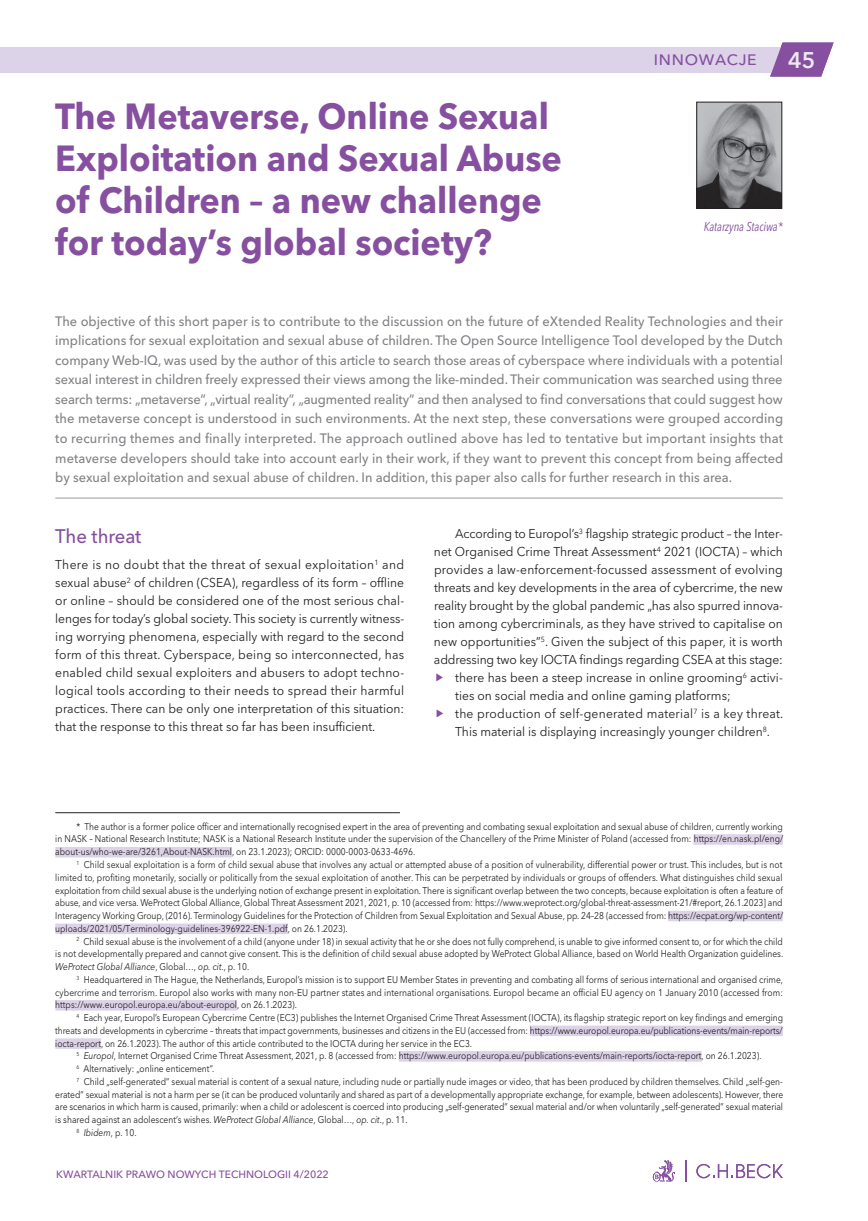
<style>
.page{position:relative;width:868px;height:1221px;background:#fff}
.page>*{position:absolute;margin:0;border:0;box-sizing:border-box;transform-origin:0 0}
.t1{font:700 36px/42px "Avenir Next LT Pro";color:#864f9f;scale:.95 1}
.t2{font:600 22.5px "Avenir Next LT Pro";color:#eee8f2}
.t3{font:500 19.5px "Avenir Next LT Pro";letter-spacing:-.005em;color:#864f9f;scale:.95 1}
.t4{font:500 15px "Avenir Next LT Pro";letter-spacing:.05em;color:#864f9f;scale:1.05 1}
.t5{font:500 13.5px/19.5px "Avenir Next LT Pro";color:#808285;text-align:justify;scale:.95 1}
.t6{font:12.75px/18px "Avenir Next LT Pro";color:#231f20;text-align:justify;scale:.95 1}
.t7{font:12.75px "Avenir Next LT Pro";letter-spacing:.02em;color:#231f20;scale:.95 1}
.t8{font:italic condensed 12.75px "Avenir Next LT Pro";color:#864f9f;scale:.95 1}
.t9{font:500 10.5px "Avenir Next LT Pro";color:#864f9f}
.t10{font:9.75px/12.8px "Avenir Next LT Pro";color:#231f20;text-align:justify;scale:.87 1}
.t11{font:italic 9.75px "Avenir Next LT Pro";color:#231f20;scale:.87 1}
.s1{font-style:italic}
.s2{font-style:normal}
</style>
<div class="page">
<div style="left:0;top:47px;width:782px;height:25px;background:#ddd3e8"></div>
<svg style="left:770px;top:43px;width:63px;height:34px"></svg>
<svg style="left:652px;top:1160px;width:23px;height:21px"></svg>
<svg style="left:696px;top:1163px;width:86px;height:15px"></svg>
<svg style="left:685px;top:1160px;width:1px;height:21px"></svg>
<hr style="left:55px;top:497px;width:727px;height:2px;background:#bcbdc0">
<hr style="left:55px;top:812px;width:345px;height:1px;background:#231f20">
<div style="left:693px;top:834px;width:89px;height:10px;background:#ddd3e8"></div>
<div style="left:55px;top:847px;width:177px;height:10px;background:#ddd3e8"></div>
<div style="left:668px;top:910px;width:114px;height:11px;background:#ddd3e8"></div>
<div style="left:55px;top:923px;width:233px;height:11px;background:#ddd3e8"></div>
<div style="left:55px;top:1000px;width:182px;height:10px;background:#ddd3e8"></div>
<div style="left:530px;top:1025px;width:252px;height:11px;background:#ddd3e8"></div>
<div style="left:55px;top:1038px;width:46px;height:10px;background:#ddd3e8"></div>
<div style="left:399px;top:1051px;width:302px;height:10px;background:#ddd3e8"></div>
<img style="left:698px;top:104px;width:81px;height:103px">
<div style="left:696px;top:102px;width:85px;height:107px;border:1px solid #231f20"></div>
<h1 class="t1" style="left:55px;top:95px;width:535px">The Metaverse, Online Sexual<br>Exploitation and Sexual Abuse of Children – a new challenge for today’s global society?</h1>
<h3 class="t4" style="left:578px;top:51px;width:171px">DANE I PRYWATNOŚĆ</h3>
<h2 class="t2" style="left:787px;top:46px;width:29px">45</h2>
<h3 class="t4" style="left:653px;top:51px;width:100px">INNOWACJE</h3>
<h3 class="t8" style="left:703px;top:219px;width:85px">Katarzyna Staciwa*</h3>
<p class="t5" style="left:55px;top:311px;width:767px">The objective of this short paper is to contribute to the discussion on the future of eXtended Reality Technologies and their implications for sexual exploitation and sexual abuse of children. The Open Source Intelligence Tool developed by the Dutch company Web-IQ, was used by the author of this article to search those areas of cyberspace where individuals with a potential sexual interest in children freely expressed their views among the like-minded. Their communication was searched using three search terms: „metaverse”, „virtual reality”, „augmented reality” and then analysed to find conversations that could suggest how the metaverse concept is understood in such environments. At the next step, these conversations were grouped according to recurring themes and finally interpreted. The approach outlined above has led to tentative but important insights that metaverse developers should take into account early in their work, if they want to prevent this concept from being affected by sexual exploitation and sexual abuse of children. In addition, this paper also calls for further research in this area.</p>
<h3 class="t3" style="left:55px;top:524px;width:92px">The threat</h3>
<p class="t6" style="left:55px;top:556px;width:369px">There is no doubt that the threat of sexual exploitation<sup>1</sup> and sexual abuse<sup>2</sup> of children (CSEA), regardless of its form – offline or online – should be considered one of the most serious chal&shy;lenges for today’s global society. This society is currently witness&shy;ing worrying phenomena, especially with regard to the second form of this threat. Cyberspace, being so interconnected, has enabled child sexual exploiters and abusers to adopt techno&shy;logical tools according to their needs to spread their harmful practices. There can be only one interpretation of this situation: that the response to this threat so far has been insufficient.</p>
<h3 class="t6" style="left:455px;top:525px;width:346px">According to Europol’s<sup>3</sup> flagship strategic product – the Inter-</h3>
<h3 class="t6" style="left:434px;top:543px;width:368px">net Organised Crime Threat Assessment<sup>4</sup> 2021 (IOCTA) – which</h3>
<h3 class="t6" style="left:434px;top:561px;width:369px">provides a law-enforcement-focussed assessment of evolving</h3>
<h3 class="t6" style="left:434px;top:579px;width:368px">threats and key developments in the area of cybercrime, the new</h3>
<h3 class="t6" style="left:434px;top:597px;width:369px">reality brought by the global pandemic „has also spurred innova-</h3>
<h3 class="t6" style="left:434px;top:615px;width:369px">tion among cybercriminals, as they have strived to capitalise on</h3>
<h3 class="t6" style="left:434px;top:633px;width:369px">new opportunities”<sup>5</sup>. Given the subject of this paper, it is worth</h3>
<h3 class="t6" style="left:434px;top:651px;width:368px">addressing two key IOCTA findings regarding CSEA at this stage:</h3>
<h3 class="t6" style="left:455px;top:669px;width:346px">there has been a steep increase in online grooming<sup>6</sup> activi-</h3>
<h3 class="t6" style="left:455px;top:687px;width:291px">ties on social media and online gaming platforms;</h3>
<h3 class="t7" style="left:455px;top:706px;width:347px">the production of self-generated material<sup>7</sup> is a key threat.</h3>
<h3 class="t6" style="left:455px;top:723px;width:333px">This material is displaying increasingly younger children<sup>8</sup>.</h3>
<p class="t10" style="left:55px;top:820px;width:838px;text-indent:21px">* The author is a former police officer and internationally recognised expert in the area of preventing and combating sexual exploitation and sexual abuse of children, currently working in NASK – National Research Institute; NASK is a National Research Institute under the supervision of the Chancellery of the Prime Minister of Poland (accessed from: https://en.nask.pl/eng/ about-us/who-we-are/3261,About-NASK.html, on 23.1.2023); ORCID: 0000-0003-0633-4696.</p>
<p class="t10" style="left:55px;top:858px;width:838px;text-indent:21px"><sup>1</sup> Child sexual exploitation is a form of child sexual abuse that involves any actual or attempted abuse of a position of vulnerability, differential power or trust. This includes, but is not limited to, profiting monetarily, socially or politically from the sexual exploitation of another. This can be perpetrated by individuals or groups of offenders. What distinguishes child sexual exploitation from child sexual abuse is the underlying notion of exchange present in exploitation. There is significant overlap between the two concepts, because exploitation is often a feature of abuse, and vice versa. WeProtect Global Alliance, Global Threat Assessment 2021, 2021, p. 10 (accessed from: https://www.weprotect.org/global-threat-assessment-21/#report, 26.1.2023] and Interagency Working Group, (2016). Terminology Guidelines for the Protection of Children from Sexual Exploitation and Sexual Abuse, pp. 24–28 (accessed from: https://ecpat.org/wp-content/ uploads/2021/05/Terminology-guidelines-396922-EN-1.pdf, on 26.1.2023).</p>
<p class="t10" style="left:55px;top:934px;width:838px;text-indent:21px"><sup>2</sup> Child sexual abuse is the involvement of a child (anyone under 18) in sexual activity that he or she does not fully comprehend, is unable to give informed consent to, or for which the child is not developmentally prepared and cannot give consent. This is the definition of child sexual abuse adopted by WeProtect Global Alliance, based on World Health Organization guidelines.<br><span class="s1">WeProtect Global Alliance</span>, Global…, <span class="s1">op. cit</span>., p. 10.</p>
<p class="t10" style="left:55px;top:973px;width:838px;text-indent:21px"><sup>3</sup> Headquartered in The Hague, the Netherlands, Europol’s mission is to support EU Member States in preventing and combating all forms of serious international and organised crime, cybercrime and terrorism. Europol also works with many non-EU partner states and international organisations. Europol became an official EU agency on 1 January 2010 (accessed from: https://www.europol.europa.eu/about-europol, on 26.1.2023).</p>
<p class="t10" style="left:77px;top:1011px;width:813px"><sup>4</sup> Each year, Europol’s European Cybercrime Centre (EC3) publishes the Internet Organised Crime Threat Assessment (IOCTA), its flagship strategic report on key findings and emerging</p>
<p class="t10" style="left:55px;top:1024px;width:837px">threats and developments in cybercrime – threats that impact governments, businesses and citizens in the EU (accessed from: https://www.europol.europa.eu/publications-events/main-reports/</p>
<p class="t10" style="left:55px;top:1036px;width:480px">iocta-report, on 26.1.2023). The author of this article contributed to the IOCTA during her service in the EC3.</p>
<p class="t10" style="left:77px;top:1049px;width:788px"><sup>5</sup> <span class="s1">Europol</span>, Internet Organised Crime Threat Assessment, 2021, p. 8 (accessed from: https://www.europol.europa.eu/publications-events/main-reports/iocta-report, on 26.1.2023).</p>
<p class="t10" style="left:77px;top:1062px;width:160px"><sup>6</sup> Alternatively: „online enticement”.</p>
<p class="t10" style="left:77px;top:1075px;width:813px"><sup>7</sup> Child „self-generated” sexual material is content of a sexual nature, including nude or partially nude images or video, that has been produced by children themselves. Child „self-gen-</p>
<p class="t10" style="left:55px;top:1087px;width:838px">erated” sexual material is not a harm per se (it can be produced voluntarily and shared as part of a developmentally appropriate exchange, for example, between adolescents). However, there</p>
<p class="t10" style="left:55px;top:1100px;width:837px">are scenarios in which harm is caused, primarily: when a child or adolescent is coerced into producing „self-generated” sexual material and/or when voluntarily „self-generated” sexual material</p>
<p class="t10" style="left:55px;top:1113px;width:406px">is shared against an adolescent’s wishes. <span class="s1">WeProtect Global Alliance</span>, Global…, <span class="s1">op. cit</span>., p. 11.</p>
<p class="t11" style="left:77px;top:1126px;width:70px"><sup>8</sup> Ibidem<span class="s2">, p. 10.</span></p>
<p class="t9" style="left:56px;top:1167px;width:274px">KWARTALNIK PRAWO NOWYCH TECHNOLOGII 4/2022</p>
</div>
